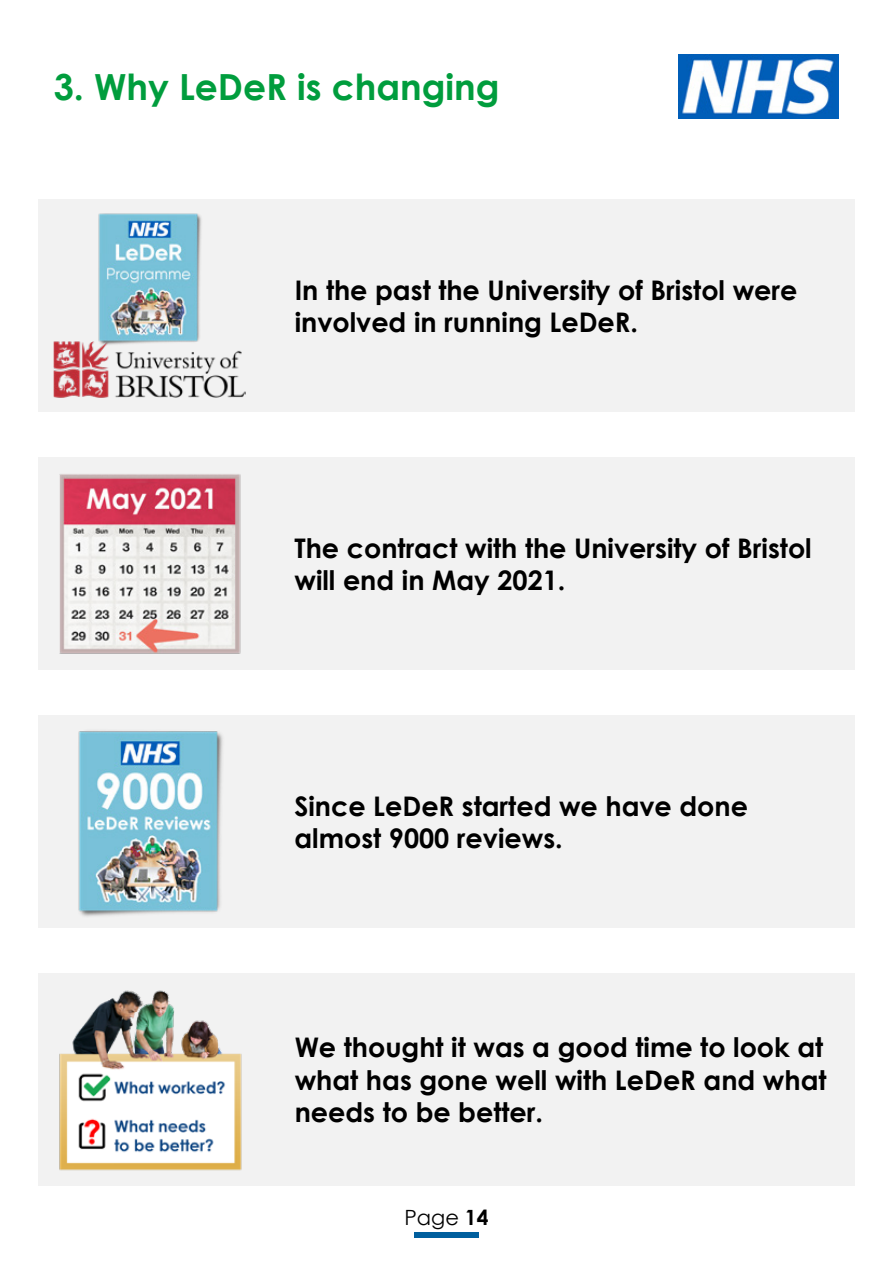
<style>
.page{position:relative;width:893px;height:1263px;background:#fff}
.page>*{position:absolute;margin:0;border:0;box-sizing:border-box;transform-origin:0 0}
.t1{font:700 36px "Century Gothic";color:#009d3d}
.t2{font:700 27px/32.4px "Century Gothic";color:#000}
.t3{font:21px "Century Gothic";color:#000}
.s1{font-weight:700}
</style>
<div class="page">
<div style="left:414px;top:1232px;width:64px;height:5px;background:#005f9e"></div>
<img style="left:678px;top:54px;width:161px;height:65px">
<div style="left:38px;top:715px;width:817px;height:213px;background:#f2f2f2"></div>
<div style="left:38px;top:973px;width:817px;height:213px;background:#f2f2f2"></div>
<div style="left:38px;top:200px;width:817px;height:212px;background:#f2f2f2"></div>
<div style="left:38px;top:457px;width:817px;height:213px;background:#f2f2f2"></div>
<img style="left:54px;top:341px;width:191px;height:57px">
<img style="left:59px;top:474px;width:182px;height:180px">
<img style="left:82px;top:213px;width:135px;height:132px">
<img style="left:78px;top:730px;width:145px;height:187px">
<img style="left:59px;top:990px;width:183px;height:181px">
<h1 class="t1" style="left:54px;top:64px;width:447px">3. Why LeDeR is changing</h1>
<p class="t2" style="left:295px;top:273px;width:504px">In the past the University of Bristol were involved in running LeDeR.</p>
<p class="t2" style="left:294px;top:531px;width:519px">The contract with the University of Bristol will end in May 2021.</p>
<p class="t2" style="left:294px;top:789px;width:455px">Since LeDeR started we have done almost 9000 reviews.</p>
<p class="t2" style="left:295px;top:1031px;width:533px">We thought it was a good time to look at what has gone well with LeDeR and what needs to be better.</p>
<p class="t3" style="left:405px;top:1202px;width:85px">Page <span class="s1">14</span></p>
</div>
